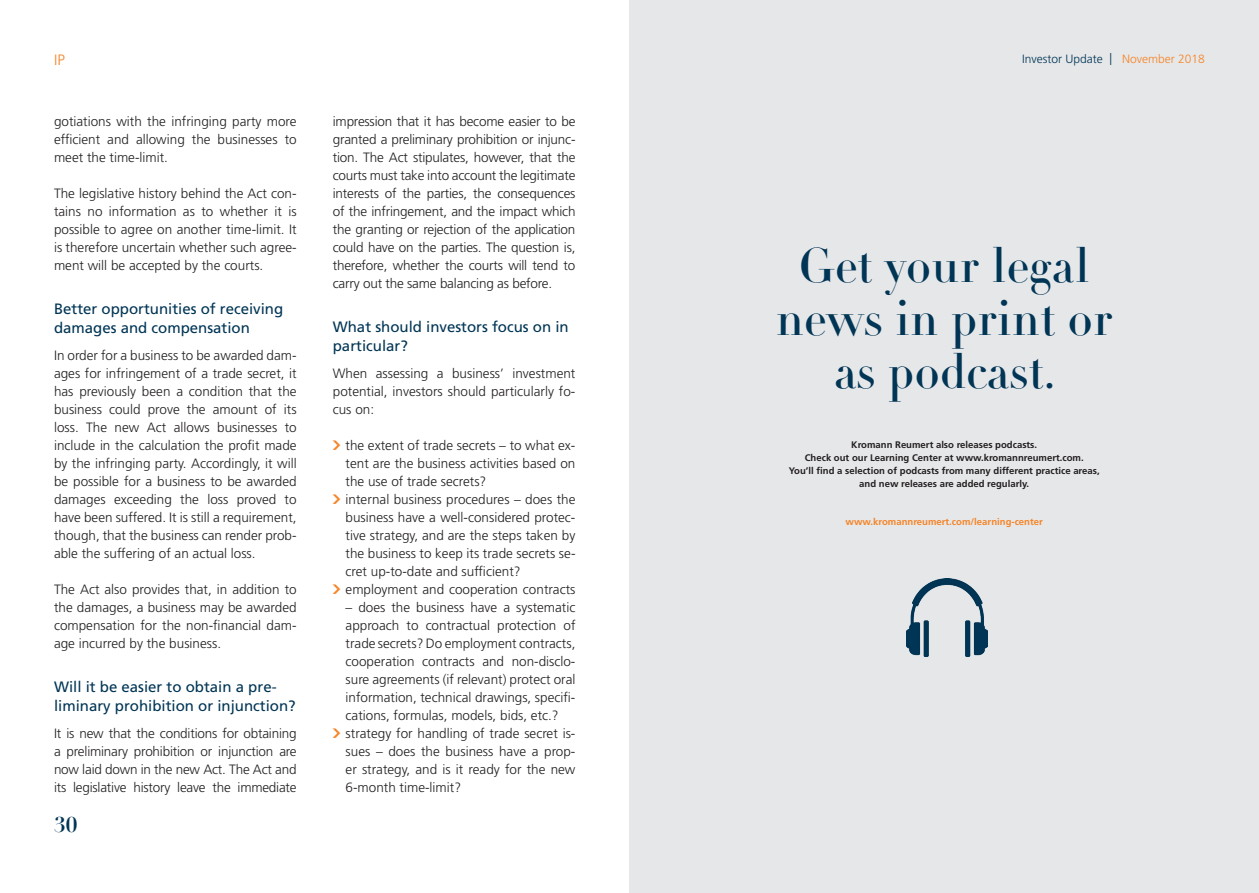
<style>
.page{position:relative;width:1259px;height:893px;background:#fff}
.page>*{position:absolute;margin:0;border:0;box-sizing:border-box;transform-origin:0 0}
.t1{font:47.7px/52.9px "Didot LT Std Headline";color:#003555;text-align:center}
.t2{font:700 21px "Didot LT Std";color:#003555}
.t3{font:15px/19.5px "Frutiger LT Std";color:#003555}
.t4{font:300 15px "Frutiger LT Std";color:#f58427}
.t5{font:300 13.5px/18px "Frutiger LT Std";color:#231f20;text-align:justify}
.t6{font:300 12px "Frutiger LT Std";color:#003555}
.t7{font:700 9.6px/12.8px "Frutiger LT Std";color:#231f20;text-align:center}
.t8{font:700 9.6px "Frutiger LT Std";color:#f58427}
.s1{font-family:"KR Pil 3";font-weight:400;color:#f58427}
.s2{color:#f58427}
</style>
<div class="page">
<div style="left:629px;top:0;width:630px;height:893px;background:#e6e7e9"></div>
<img style="left:906px;top:579px;width:81px;height:78px">
<p class="t4" style="left:54px;top:52px;width:12px">IP</p>
<p class="t5" style="left:54px;top:113px;width:244px">gotiations with the infringing party more efficient and allowing the businesses to meet the time-limit.</p>
<p class="t5" style="left:54px;top:185px;width:244px">The legislative history behind the Act con&shy;tains no information as to whether it is possible to agree on another time-limit. It is therefore uncertain whether such agree&shy;ment will be accepted by the courts.</p>
<p class="t3" style="left:54px;top:299px;width:231px">Better opportunities of receiving damages and compensation</p>
<p class="t5" style="left:54px;top:347px;width:244px">In order for a business to be awarded dam&shy;ages for infringement of a trade secret, it has previously been a condition that the business could prove the amount of its loss. The new Act allows businesses to include in the calculation the profit made by the infringing party. Accordingly, it will be possible for a business to be awarded damages exceeding the loss proved to have been suffered. It is still a requirement, though, that the business can render prob&shy;able the suffering of an actual loss.</p>
<p class="t5" style="left:54px;top:580px;width:244px">The Act also provides that, in addition to the damages, a business may be awarded compensation for the non-financial dam&shy;age incurred by the business.</p>
<p class="t3" style="left:54px;top:677px;width:243px">Will it be easier to obtain a pre&shy;liminary prohibition or injunction?</p>
<p class="t5" style="left:54px;top:725px;width:244px">It is new that the conditions for obtaining a preliminary prohibition or injunction are now laid down in the new Act. The Act and its legislative history leave the immediate</p>
<h2 class="t2" style="left:54px;top:811px;width:25px">30</h2>
<p class="t5" style="left:333px;top:113px;width:244px">impression that it has become easier to be granted a preliminary prohibition or injunc&shy;tion. The Act stipulates, however, that the courts must take into account the legitimate interests of the parties, the consequences of the infringement, and the impact which the granting or rejection of the application could have on the parties. The question is, therefore, whether the courts will tend to carry out the same balancing as before.</p>
<p class="t3" style="left:333px;top:317px;width:237px">What should investors focus on in particular?</p>
<p class="t5" style="left:333px;top:365px;width:244px">When assessing a business’ investment potential, investors should particularly fo&shy;cus on:</p>
<p class="t5" style="left:345px;top:437px;width:231px;text-indent:-13px"><span class="s1">•</span> the extent of trade secrets – to what ex&shy;tent are the business activities based on the use of trade secrets?</p>
<p class="t5" style="left:345px;top:491px;width:231px;text-indent:-13px"><span class="s1">•</span> internal business procedures – does the business have a well-considered protec&shy;tive strategy, and are the steps taken by the business to keep its trade secrets se&shy;cret up-to-date and sufficient?</p>
<p class="t5" style="left:333px;top:580px;width:244px"><span class="s1">•</span> employment and cooperation contracts</p>
<p class="t5" style="left:345px;top:598px;width:231px">– does the business have a systematic approach to contractual protection of trade secrets? Do employment contracts, cooperation contracts and non-disclo&shy;sure agreements (if relevant) protect oral information, technical drawings, specifi&shy;cations, formulas, models, bids, etc.?</p>
<p class="t5" style="left:345px;top:724px;width:231px;text-indent:-13px"><span class="s1">•</span> strategy for handling of trade secret is&shy;sues – does the business have a prop&shy;er strategy, and is it ready for the new 6-month time-limit?</p>
<p class="t6" style="left:1022px;top:52px;width:184px">Investor Update | <span class="s2">November 2018</span></p>
<h1 class="t1" style="left:776px;top:241px;width:338px">Get your legal news in print or as podcast.</h1>
<p class="t7" style="left:789px;top:439px;width:312px">Kromann Reumert also releases podcasts.<br>Check out our Learning Center at www.kromannreumert.com.<br>You’ll find a selection of podcasts from many different practice areas, and new releases are added regularly.</p>
<p class="t8" style="left:845px;top:516px;width:199px">www.kromannreumert.com/learning-center</p>
</div>
